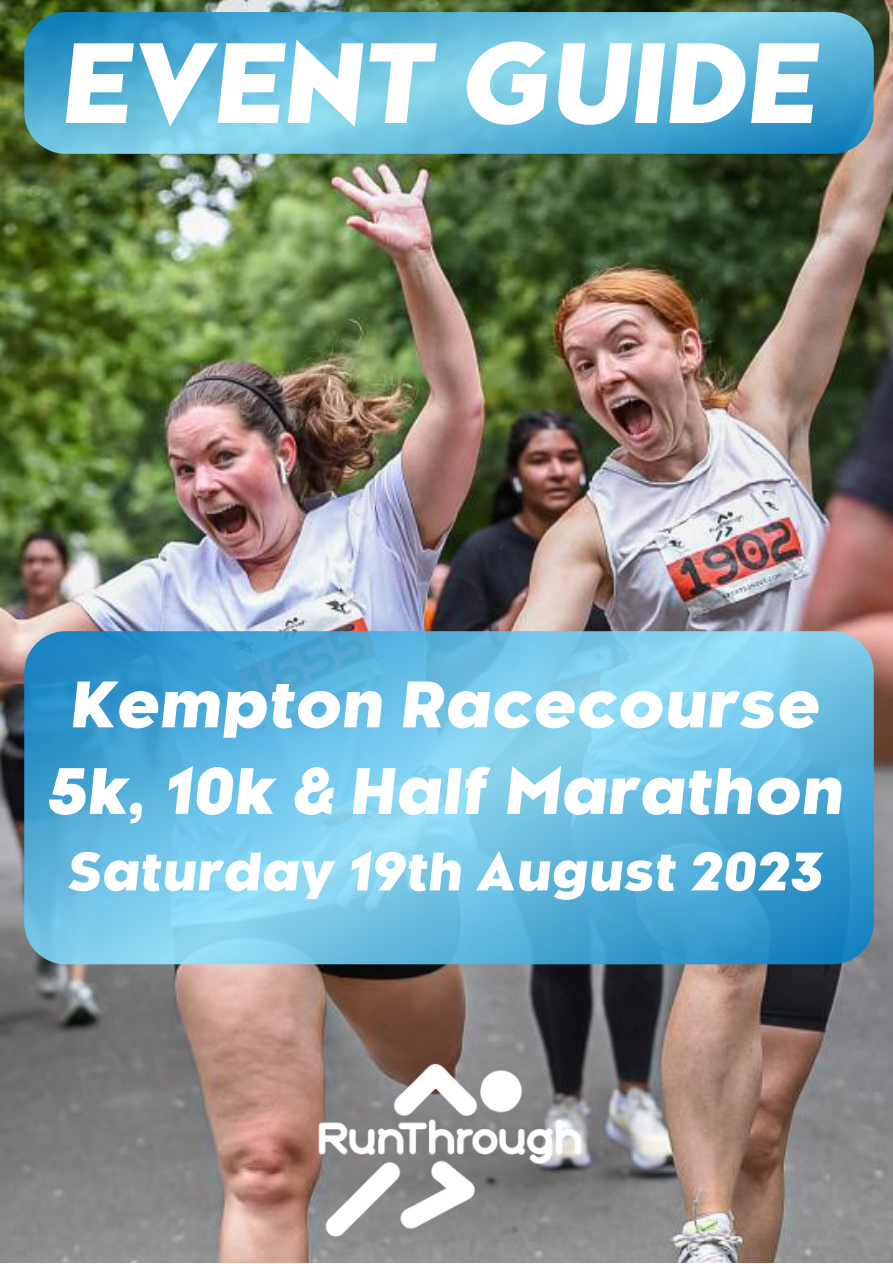
<style>
.page{position:relative;width:893px;height:1264px;background:#fff}
.page>*{position:absolute;margin:0;border:0;box-sizing:border-box;transform-origin:0 0}
.t1{font:italic 800 106.2px "Kessel 105";color:#fff}
.t2{font:italic 800 61.05px "Kessel 105";color:#fff}
.t3{font:italic 800 50.25px "Kessel 105";color:#fff}
</style>
<div class="page">
<img style="left:0;top:0;width:892px;height:1262px">
<img style="left:277px;top:1036px;width:356px;height:225px">
<svg style="left:24px;top:12px;width:849px;height:142px;background:#60b7d8"></svg>
<svg style="left:24px;top:631px;width:849px;height:333px;background:#64bae0"></svg>
<p class="t1" style="left:59px;top:24px;width:756px">EVENT GUIDE</p>
<p class="t2" style="left:69px;top:670px;width:750px">Kempton Racecourse</p>
<p class="t2" style="left:45px;top:756px;width:799px">5k, 10k &amp; Half Marathon</p>
<p class="t3" style="left:66px;top:843px;width:757px">Saturday 19th August 2023</p>
</div>
